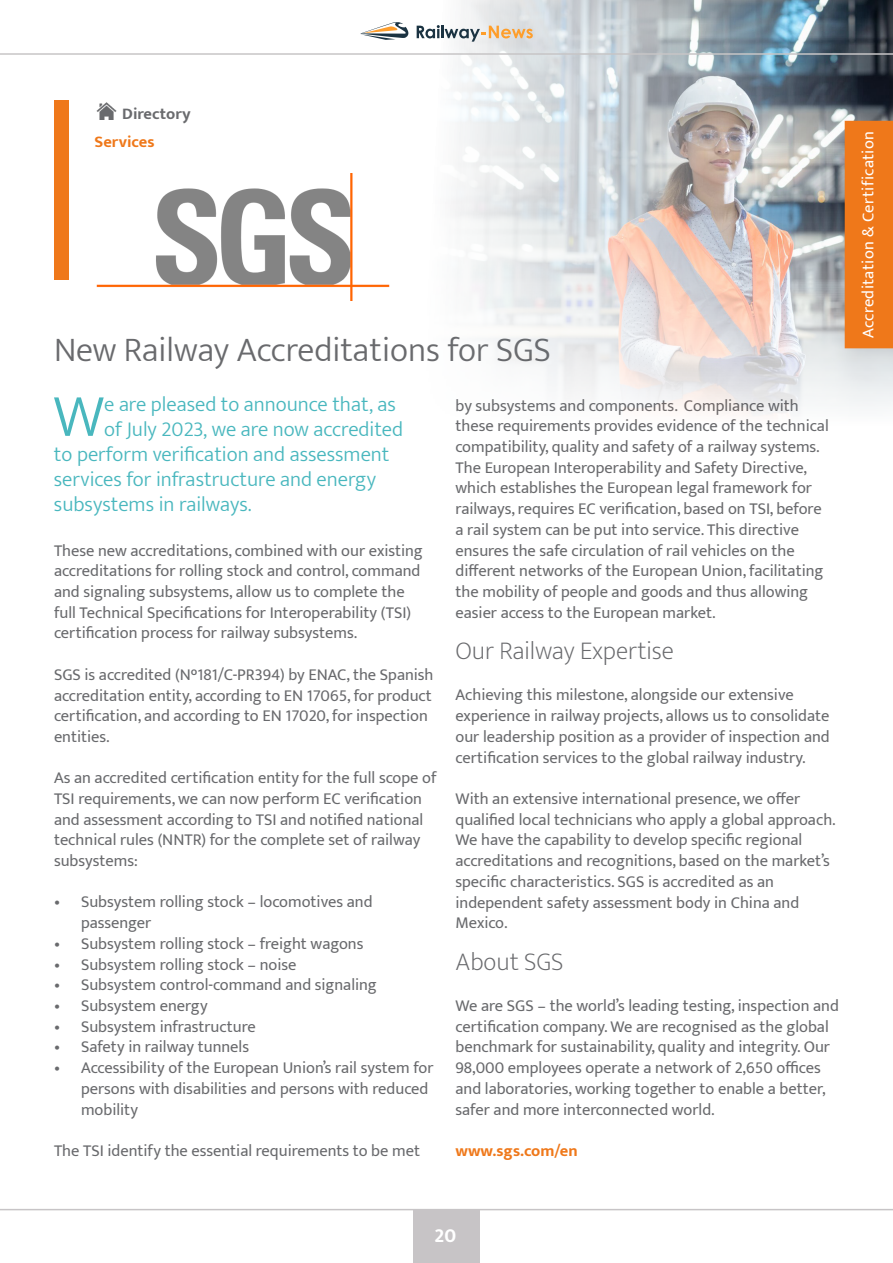
<style>
.page{position:relative;width:893px;height:1263px;background:#fff}
.page>*{position:absolute;margin:0;border:0;box-sizing:border-box;transform-origin:0 0}
.t1{font:300 61.05px "Mukta";color:#49b7be}
.t2{font:300 34.5px "Mukta";color:#696a6d}
.t3{font:200 25.5px "Mukta";color:#696a6d}
.t4{font:300 21px "Mukta";color:#49b7be}
.t5{font:700 21px "Mukta Mahee";color:#fff}
.t6{font:16.5px/20.7px "Mukta";color:#696a6d}
.t7{font:16.5px "Mukta";letter-spacing:.02em;color:#fff}
.t8{font:700 16.5px "Mukta";color:#ef781a}
.t9{font:700 16.5px "Mukta";color:#6a6b6e}
.s1{font-weight:700}
</style>
<div class="page">
<img style="left:96px;top:102px;width:20px;height:17px">
<div style="left:54px;top:100px;width:14px;height:180px;background:#ef781a"></div>
<img style="left:96px;top:174px;width:294px;height:127px">
<img style="left:416px;top:0;width:477px;height:416px">
<div style="left:845px;top:122px;width:47px;height:226px;background:#ef781a"></div>
<div style="left:845px;top:121px;width:48px;height:227px;border:2px solid #ef781a"></div>
<svg style="left:360px;top:22px;width:49px;height:18px"></svg>
<svg style="left:417px;top:25px;width:116px;height:17px"></svg>
<hr style="left:0;top:1209px;width:893px;height:1px;background:#c7c4c6">
<div style="left:413px;top:1209px;width:67px;height:54px;background:#c7c4c6"></div>
<hr style="left:0;top:53px;width:893px;height:2px;background:#c7c5c6">
<p class="t9" style="left:122px;top:104px;width:70px">Directory</p>
<p class="t8" style="left:95px;top:131px;width:61px">Services</p>
<p class="t2" style="left:54px;top:329px;width:498px">New Railway Accreditations for SGS</p>
<p class="t1" style="left:54px;top:379px;width:52px">W</p>
<p class="t4" style="left:104px;top:391px;width:293px">e are pleased to announce that, as</p>
<p class="t6" style="left:455px;top:395px;width:375px">by subsystems and components. Compliance with these requirements provides evidence of the technical compatibility, quality and safety of a railway systems.<br>The European Interoperability and Safety Directive, which establishes the European legal framework for railways, requires EC verification, based on TSI, before a rail system can be put into service. This directive ensures the safe circulation of rail vehicles on the different networks of the European Union, facilitating the mobility of people and goods and thus allowing easier access to the European market.</p>
<p class="t3" style="left:455px;top:630px;width:220px">Our Railway Expertise</p>
<p class="t6" style="left:455px;top:684px;width:376px">Achieving this milestone, alongside our extensive experience in railway projects, allows us to consolidate our leadership position as a provider of inspection and certification services to the global railway industry.</p>
<p class="t6" style="left:455px;top:788px;width:382px">With an extensive international presence, we offer qualified local technicians who apply a global approach.<br>We have the capability to develop specific regional accreditations and recognitions, based on the market’s specific characteristics. SGS is accredited as an independent safety assessment body in China and Mexico.</p>
<p class="t3" style="left:455px;top:941px;width:110px">About SGS</p>
<p class="t6" style="left:455px;top:995px;width:385px">We are SGS – the world’s leading testing, inspection and certification company. We are recognised as the global benchmark for sustainability, quality and integrity. Our 98,000 employees operate a network of 2,650 offices and laboratories, working together to enable a better, safer and more interconnected world.</p>
<p class="t8" style="left:455px;top:1140px;width:124px">www.sgs.com/en</p>
<p class="t4" style="left:104px;top:416px;width:300px">of July 2023, we are now accredited</p>
<p class="t4" style="left:54px;top:441px;width:337px">to perform verification and assessment</p>
<p class="t4" style="left:54px;top:467px;width:324px">services for infrastructure and energy</p>
<p class="t4" style="left:54px;top:492px;width:199px">subsystems in railways.</p>
<p class="t6" style="left:54px;top:539px;width:370px">These new accreditations, combined with our existing accreditations for rolling stock and control, command and signaling subsystems, allow us to complete the full Technical Specifications for Interoperability (TSI) certification process for railway subsystems.</p>
<p class="t6" style="left:54px;top:664px;width:381px">SGS is accredited (N<span class="s1">°</span>181/C-PR394) by ENAC, the Spanish accreditation entity, according to EN 17065, for product certification, and according to EN 17020, for inspection entities.</p>
<p class="t6" style="left:54px;top:767px;width:384px">As an accredited certification entity for the full scope of TSI requirements, we can now perform EC verification and assessment according to TSI and notified national technical rules (NNTR) for the complete set of railway subsystems:</p>
<p class="t6" style="left:81px;top:891px;width:293px;text-indent:-27px">• Subsystem rolling stock – locomotives and passenger</p>
<p class="t6" style="left:54px;top:933px;width:311px">• Subsystem rolling stock – freight wagons</p>
<p class="t6" style="left:54px;top:953px;width:244px">• Subsystem rolling stock – noise</p>
<p class="t6" style="left:54px;top:974px;width:324px">• Subsystem control-command and signaling</p>
<p class="t6" style="left:54px;top:995px;width:155px">• Subsystem energy</p>
<p class="t6" style="left:54px;top:1016px;width:203px">• Subsystem infrastructure</p>
<p class="t6" style="left:54px;top:1036px;width:197px">• Safety in railway tunnels</p>
<p class="t6" style="left:81px;top:1057px;width:354px;text-indent:-27px">• Accessibility of the European Union’s rail system for persons with disabilities and persons with reduced mobility</p>
<p class="t6" style="left:54px;top:1140px;width:368px">The TSI identify the essential requirements to be met</p>
<p class="t7" style="left:858px;top:338px;width:208px;rotate:-90deg">Accreditation &amp; Certification</p>
<p class="t5" style="left:434px;top:1222px;width:23px">20</p>
</div>
